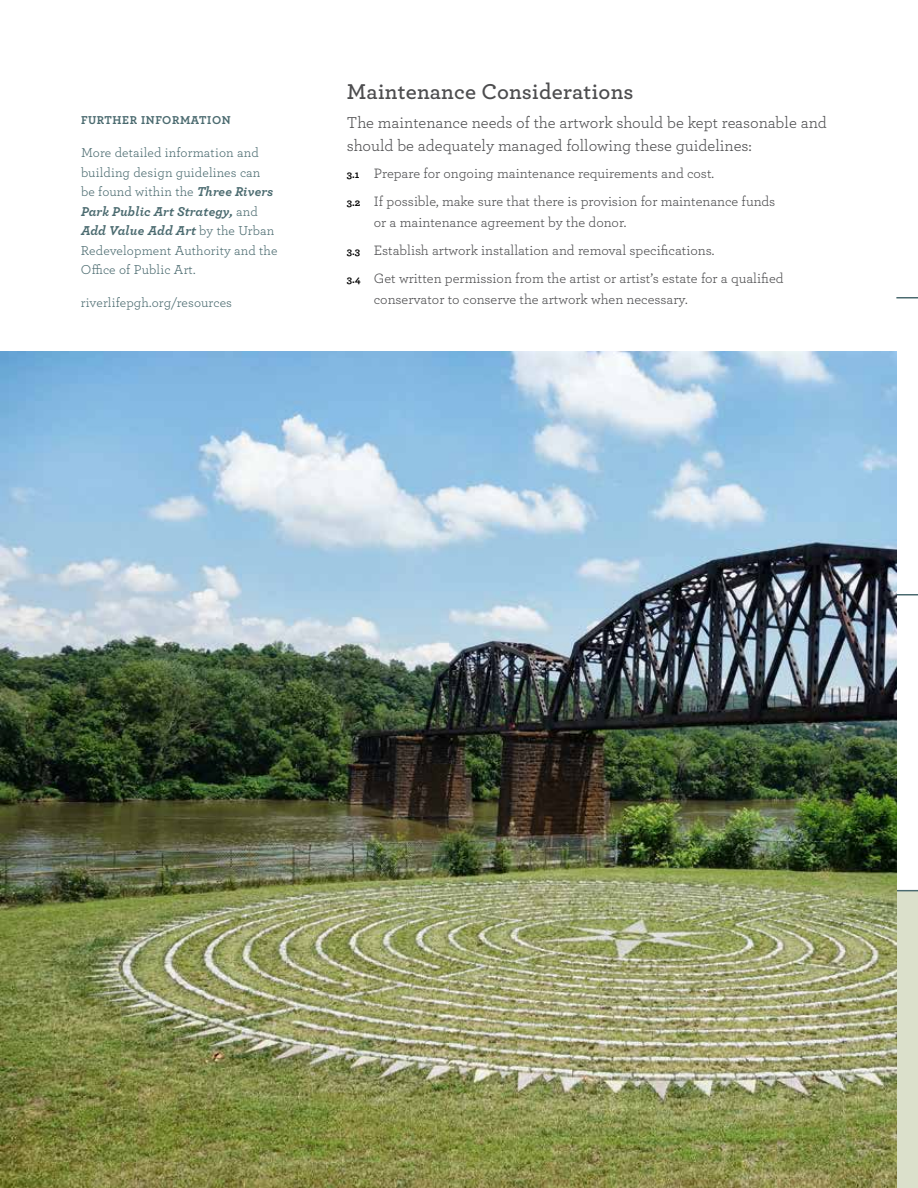
<style>
.page{position:relative;width:918px;height:1188px;background:#fff}
.page>*{position:absolute;margin:0;border:0;box-sizing:border-box;transform-origin:0 0}
.t1{font:600 22.5px "Archer";letter-spacing:.01em;color:#4d4d4f}
.t2{font:16.5px/22.5px "Archer";color:#4d4d4f}
.t3{font:14.25px/27.8px "Archer";color:#4d4d4f}
.t4{font:13.5px/19.5px "Archer";letter-spacing:.01em;color:#4a6a6f}
.t5{font:700 12px "Archer";letter-spacing:.05em;color:#4a6a6f}
.s1{font-weight:700;font-style:italic}
.s2{font-weight:700;font-size:10.5px;color:#000}
</style>
<div class="page">
<div style="left:896px;top:891px;width:22px;height:297px;background:#dbe0cb"></div>
<svg style="left:896px;top:297px;width:22px;height:1px"></svg>
<hr style="left:896px;top:594px;width:22px;height:2px;background:#4a6a6f">
<svg style="left:896px;top:890px;width:22px;height:1px"></svg>
<img style="left:0;top:351px;width:896px;height:837px">
<p class="t5" style="left:81px;top:111px;width:151px">FURTHER INFORMATION</p>
<p class="t4" style="left:81px;top:142px;width:198px">More detailed information and building design guidelines can be found within the <span class="s1">Three Rivers<br>Park Public Art Strategy,</span> and<br><span class="s1">Add Value Add Art</span> by the Urban<br>Redevelopment Authority and the<br>Office of Public Art.</p>
<p class="t4" style="left:81px;top:292px;width:153px">riverlifepgh.org/resources</p>
<h1 class="t1" style="left:347px;top:75px;width:288px">Maintenance Considerations</h1>
<p class="t2" style="left:347px;top:111px;width:481px">The maintenance needs of the artwork should be kept reasonable and should be adequately managed following these guidelines:</p>
<p class="t3" style="left:347px;top:159px;width:430px"><span class="s2">3.1</span> Prepare for ongoing maintenance requirements and cost.<br><span class="s2">3.2</span> If possible, make sure that there is provision for maintenance funds</p>
<p class="t3" style="left:347px;top:208px;width:438px;text-indent:27px">or a maintenance agreement by the donor.<br><span class="s2">3.3</span> Establish artwork installation and removal specifications.<br><span class="s2">3.4</span> G et written permission from the artist or artist’s estate for a qualified</p>
<p class="t3" style="left:374px;top:284px;width:315px">conservator to conserve the artwork when necessary.</p>
</div>
